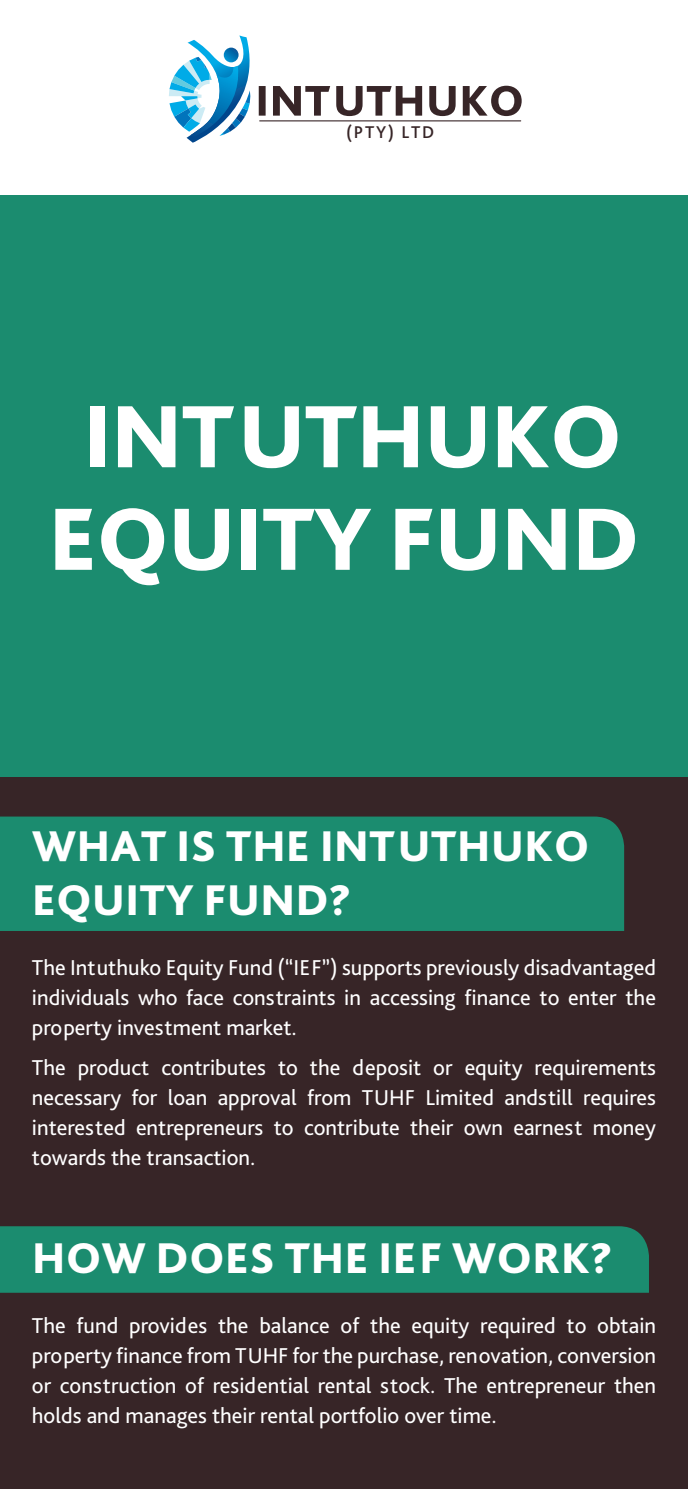
<style>
.page{position:relative;width:688px;height:1489px;background:#fff}
.page>*{position:absolute;margin:0;border:0;box-sizing:border-box;transform-origin:0 0}
.t1{font:800 92.5px/102.5px "Bliss Pro";letter-spacing:-.005em;color:#fff;text-align:center}
.t2{font:800 45px/54px "Bliss Pro";letter-spacing:.015em;color:#fff}
.t3{font:22.5px/30px "Bliss Pro";color:#fff;text-align:justify}
.t4{font:500 17.75px "Bliss Pro";letter-spacing:.1em;color:#372527}
</style>
<div class="page">
<div style="left:0;top:198px;width:687px;height:1290px;background:#372527"></div>
<div style="left:0;top:195px;width:687px;height:581px;background:#1b8c6f"></div>
<div style="left:0;top:1226px;width:648px;height:66px;background:#1b8c6f"></div>
<div style="left:0;top:816px;width:624px;height:114px;background:#1b8c6f"></div>
<svg style="left:169px;top:35px;width:352px;height:108px"></svg>
<hr style="left:259px;top:120px;width:261px;height:1px;background:#372527">
<p class="t4" style="left:346px;top:121px;width:90px">(PTY) LTD</p>
<h1 class="t1" style="left:48px;top:383px;width:592px">INTUTHUKO<br>EQUITY FUND</h1>
<h2 class="t2" style="left:32px;top:817px;width:558px">WHAT IS THE INTUTHUKO<br>EQUITY FUND?</h2>
<p class="t3" style="left:32px;top:951px;width:625px">The Intuthuko Equity Fund (“IEF”) supports previously disadvantaged individuals who face constraints in accessing finance to enter the property investment market.</p>
<p class="t3" style="left:32px;top:1051px;width:625px">The product contributes to the deposit or equity requirements necessary for loan approval from TUHF Limited andstill requires interested entrepreneurs to contribute their own earnest money towards the transaction.</p>
<h2 class="t2" style="left:32px;top:1229px;width:582px">HOW DOES THE IE F WORK?</h2>
<p class="t3" style="left:32px;top:1309px;width:625px">The fund provides the balance of the equity required to obtain property finance from TUHF for the purchase, renovation, conversion or construction of residential rental stock. The entrepreneur then holds and manages their rental portfolio over time.</p>
</div>
